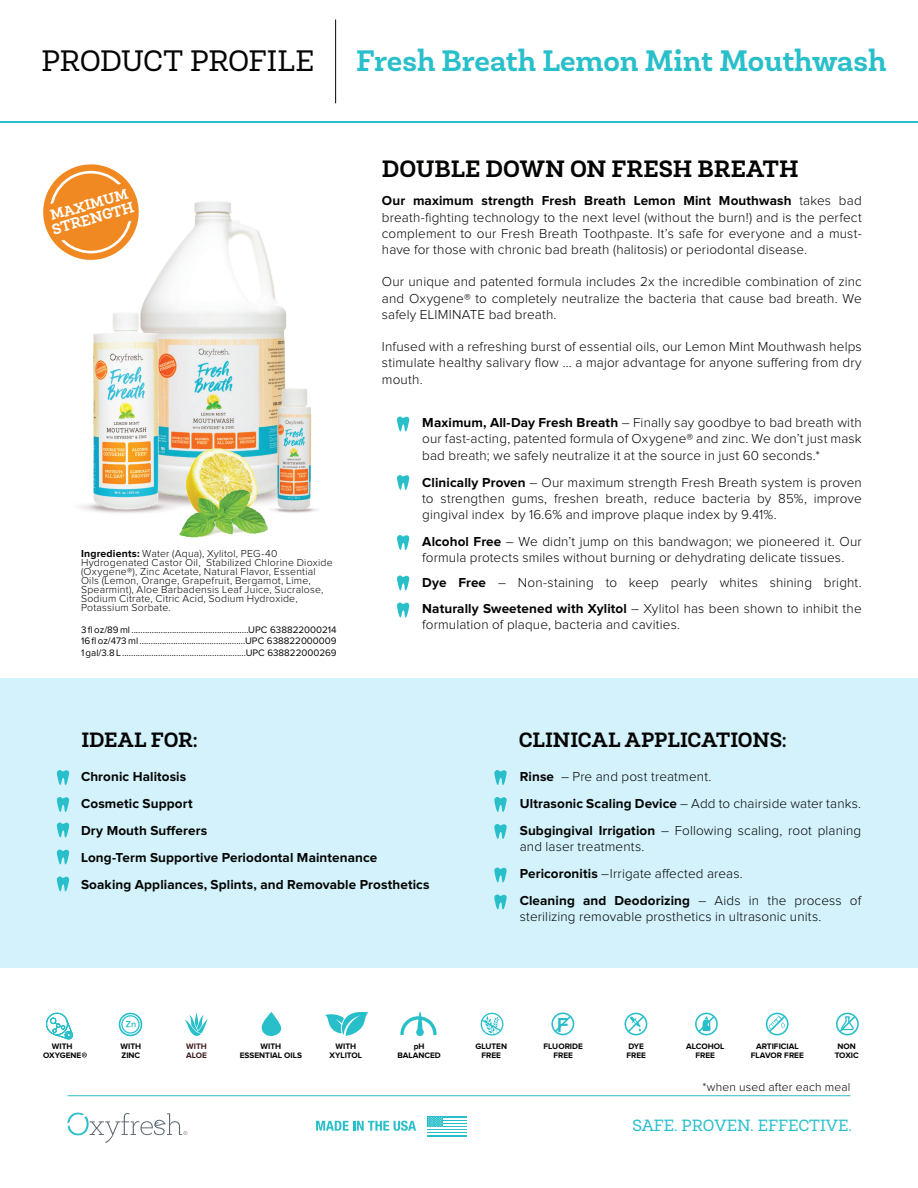
<style>
.page{position:relative;width:918px;height:1188px;background:#fff}
.page>*{position:absolute;margin:0;border:0;box-sizing:border-box;transform-origin:0 0}
.t1{font:700 30px "Newslab";color:#28bfca}
.t2{font:30px "Newslab";letter-spacing:-.015em;color:#040503}
.t3{font:700 24px "Newslab";color:#040503}
.t4{font:700 21px "Newslab";color:#040503}
.t5{font:600 21px "Proxima Nova";color:#28bfca}
.t6{font:16.5px "Newslab";color:#28bfca}
.t7{font:700 15.3px "Newslab";color:#fff}
.t8{font:700 14.55px "Newslab";color:#fff}
.t9{font:300 13.5px/16.2px "Proxima Nova";letter-spacing:.01em;color:#040503;text-align:justify}
.t10{font:700 13.5px/27px "Proxima Nova";letter-spacing:.01em;color:#040503}
.t11{font:300 12px "Proxima Nova";letter-spacing:.015em;color:#040503}
.t12{font:300 10.5px/9px "Proxima Nova";letter-spacing:.02em;color:#040503}
.t13{font:9.75px/11.7px "Proxima Nova";color:#040503;text-align:justify}
.t14{font:700 8.25px/9px "Proxima Nova";color:#040503;text-align:center}
.t15{font:700 8.25px/9px "Proxima Nova";color:#3f1d1f}
.s1{font-weight:700}
</style>
<div class="page">
<hr style="left:68px;top:1095px;width:782px;height:1px;background:#28bfca">
<svg style="left:67px;top:1113px;width:120px;height:30px"></svg>
<hr style="left:0;top:122px;width:918px;height:1px;background:#28bfca">
<div style="left:0;top:678px;width:918px;height:290px;background:#d3f2fc"></div>
<svg style="left:316px;top:1121px;width:100px;height:10px"></svg>
<hr style="left:427px;top:1117px;width:40px;height:1px;background:#28bfca">
<hr style="left:427px;top:1120px;width:40px;height:1px;background:#28bfca">
<hr style="left:427px;top:1123px;width:40px;height:1px;background:#28bfca">
<hr style="left:427px;top:1126px;width:40px;height:1px;background:#28bfca">
<hr style="left:427px;top:1129px;width:40px;height:1px;background:#28bfca">
<hr style="left:427px;top:1132px;width:40px;height:1px;background:#28bfca">
<hr style="left:427px;top:1135px;width:40px;height:1px;background:#28bfca">
<div style="left:427px;top:1117px;width:16px;height:10px;background:#28bfca"></div>
<svg style="left:428px;top:1117px;width:15px;height:10px"></svg>
<svg style="left:43px;top:164px;width:90px;height:96px"></svg>
<hr style="left:335px;top:20px;width:1px;height:83px;background:#231f20">
<svg style="left:397px;top:416px;width:12px;height:16px"></svg>
<svg style="left:397px;top:475px;width:12px;height:15px"></svg>
<svg style="left:397px;top:535px;width:12px;height:15px"></svg>
<svg style="left:397px;top:575px;width:12px;height:16px"></svg>
<svg style="left:397px;top:602px;width:12px;height:16px"></svg>
<svg style="left:57px;top:770px;width:12px;height:15px"></svg>
<svg style="left:57px;top:797px;width:12px;height:15px"></svg>
<svg style="left:57px;top:822px;width:12px;height:16px"></svg>
<svg style="left:57px;top:849px;width:12px;height:16px"></svg>
<svg style="left:57px;top:876px;width:12px;height:16px"></svg>
<svg style="left:494px;top:770px;width:13px;height:15px"></svg>
<svg style="left:494px;top:797px;width:13px;height:15px"></svg>
<svg style="left:494px;top:824px;width:13px;height:15px"></svg>
<svg style="left:494px;top:867px;width:13px;height:16px"></svg>
<svg style="left:494px;top:894px;width:13px;height:16px"></svg>
<svg style="left:400px;top:1012px;width:37px;height:24px"></svg>
<svg style="left:695px;top:1013px;width:23px;height:22px"></svg>
<svg style="left:625px;top:1013px;width:22px;height:22px"></svg>
<svg style="left:261px;top:1012px;width:20px;height:24px"></svg>
<svg style="left:325px;top:1012px;width:44px;height:24px"></svg>
<svg style="left:46px;top:1012px;width:27px;height:28px"></svg>
<svg style="left:119px;top:1013px;width:23px;height:23px"></svg>
<svg style="left:185px;top:1012px;width:23px;height:24px"></svg>
<svg style="left:836px;top:1013px;width:23px;height:22px"></svg>
<svg style="left:766px;top:1013px;width:23px;height:22px"></svg>
<svg style="left:481px;top:1013px;width:22px;height:23px"></svg>
<svg style="left:82px;top:1052px;width:5px;height:5px"></svg>
<svg style="left:551px;top:1013px;width:23px;height:22px"></svg>
<img style="left:129px;top:189px;width:158px;height:257px">
<img style="left:80px;top:306px;width:94px;height:207px">
<img style="left:268px;top:384px;width:50px;height:129px">
<img style="left:168px;top:446px;width:104px;height:92px">
<h1 class="t2" style="left:42px;top:42px;width:274px">PRODUCT PROFILE</h1>
<h1 class="t1" style="left:356px;top:42px;width:532px">Fresh Breath Lemon Mint Mouthwash</h1>
<p class="t8" style="left:48px;top:207px;width:82px;rotate:-16deg">MAXIMUM</p>
<p class="t7" style="left:50px;top:220px;width:86px;rotate:-16deg">STRENGTH</p>
<p class="t12" style="left:81px;top:550px;width:253px"><span class="s1">Ingredients:</span> Water (Aqua), Xylitol, PEG-40<br>Hydrogenated Castor Oil, Stabilized Chlorine Dioxide (Oxygene®), Zinc Acetate, Natural Flavor, Essential Oils (Lemon, Orange, Grapefruit, Bergamot, Lime, Spearmint), Aloe Barbadensis Leaf Juice, Sucralose, Sodium Citrate, Citric Acid, Sodium Hydroxide, Potassium Sorbate.</p>
<p class="t13" style="left:81px;top:624px;width:257px">3 fl oz/89 ml ....................................................UPC 638822000214<br>16 fl oz/473 ml ...............................................UPC 638822000009<br>1 gal/3.8 L .......................................................UPC 638822000269</p>
<h2 class="t3" style="left:382px;top:154px;width:418px">DOUBLE DOWN ON FRESH BREATH</h2>
<p class="t9" style="left:382px;top:193px;width:481px"><span class="s1">Our maximum strength Fresh Breath Lemon Mint Mouthwash</span> takes bad breath-fighting technology to the next level (without the burn!) and is the perfect complement to our Fresh Breath Toothpaste. It’s safe for everyone and a must&shy;have for those with chronic bad breath (halitosis) or periodontal disease.</p>
<p class="t9" style="left:382px;top:274px;width:481px">Our unique and patented formula includes 2x the incredible combination of zinc and Oxygene® to completely neutralize the bacteria that cause bad breath. We safely ELIMINATE bad breath.</p>
<p class="t9" style="left:382px;top:339px;width:481px">Infused with a refreshing burst of essential oils, our Lemon Mint Mouthwash helps stimulate healthy salivary flow ... a major advantage for anyone suffering from dry mouth.</p>
<p class="t9" style="left:422px;top:415px;width:441px"><span class="s1">Maximum, All-Day Fresh Breath</span> – Finally say goodbye to bad breath with our fast-acting, patented formula of Oxygene® and zinc. We don’t just mask bad breath; we safely neutralize it at the source in just 60 seconds.*</p>
<p class="t9" style="left:422px;top:475px;width:441px"><span class="s1">Clinically Proven</span> – Our maximum strength Fresh Breath system is proven to strengthen gums, freshen breath, reduce bacteria by 85%, improve gingival index by 16.6% and improve plaque index by 9.41%.</p>
<p class="t9" style="left:422px;top:534px;width:441px"><span class="s1">Alcohol Free</span> – We didn’t jump on this bandwagon; we pioneered it. Our formula protects smiles without burning or dehydrating delicate tissues.</p>
<p class="t9" style="left:422px;top:571px;width:441px;line-height:25.2px"><span class="s1">Dye Free</span> – Non-staining to keep pearly whites shining bright.<br><span class="s1">Naturally Sweetened with Xylitol</span> – Xylitol has been shown to inhibit the</p>
<p class="t9" style="left:422px;top:617px;width:259px">formulation of plaque, bacteria and cavities.</p>
<h3 class="t4" style="left:81px;top:727px;width:118px">IDEAL FOR:</h3>
<p class="t10" style="left:81px;top:763px;width:350px">Chronic Halitosis<br>Cosmetic Support<br>Dry Mouth Sufferers<br>Long-Term Supportive Periodontal Maintenance<br>Soaking Appliances, Splints, and Removable Prosthetics</p>
<h3 class="t4" style="left:519px;top:727px;width:269px">CLINICAL APPLICATIONS:</h3>
<p class="t9" style="left:520px;top:763px;width:343px;line-height:27px;text-align:left"><span class="s1">Rinse</span> – Pre and post treatment.<br><span class="s1">Ultrasonic Scaling Device</span> – Add to chairside water tanks.<br><span class="s1">Subgingival Irrigation</span> – Following scaling, root planing</p>
<p class="t9" style="left:520px;top:833px;width:343px;line-height:27px;text-align:left">and laser treatments.<br><span class="s1">Pericoronitis</span> –Irrigate affected areas.<br><span class="s1">Cleaning and Deodorizing</span> – Aids in the process of</p>
<p class="t9" style="left:520px;top:909px;width:303px">sterilizing removable prosthetics in ultrasonic units.</p>
<h3 class="t5" style="left:557px;top:1015px;width:13px">F</h3>
<p class="t14" style="left:544px;top:1042px;width:41px">FLUORIDE<br>FREE</p>
<p class="t14" style="left:43px;top:1042px;width:40px">WITH<br>OXYGENE</p>
<p class="t14" style="left:121px;top:1042px;width:22px;text-align:left">WITH<br>ZINC</p>
<p class="t14" style="left:835px;top:1042px;width:26px">NON<br>TOXIC</p>
<p class="t14" style="left:475px;top:1042px;width:33px">GLUTEN<br>FREE</p>
<p class="t14" style="left:751px;top:1042px;width:55px">ARTIFICIAL<br>FLAVOR FREE</p>
<p class="t14" style="left:686px;top:1042px;width:40px">ALCOHOL<br>FREE</p>
<p class="t15" style="left:186px;top:1042px;width:22px">WITH<br>ALOE</p>
<p class="t14" style="left:397px;top:1042px;width:45px">pH<br>BALANCED</p>
<p class="t14" style="left:626px;top:1042px;width:21px;text-align:left">DYE<br>FREE</p>
<p class="t14" style="left:240px;top:1043px;width:64px">WITH<br>ESSENTIAL OILS</p>
<p class="t14" style="left:330px;top:1043px;width:34px">WITH<br>XYLITOL</p>
<p class="t11" style="left:702px;top:1081px;width:150px">*when used after each meal</p>
<p class="t6" style="left:632px;top:1115px;width:221px">SAFE. PROVEN. EFFECTIVE.</p>
</div>
